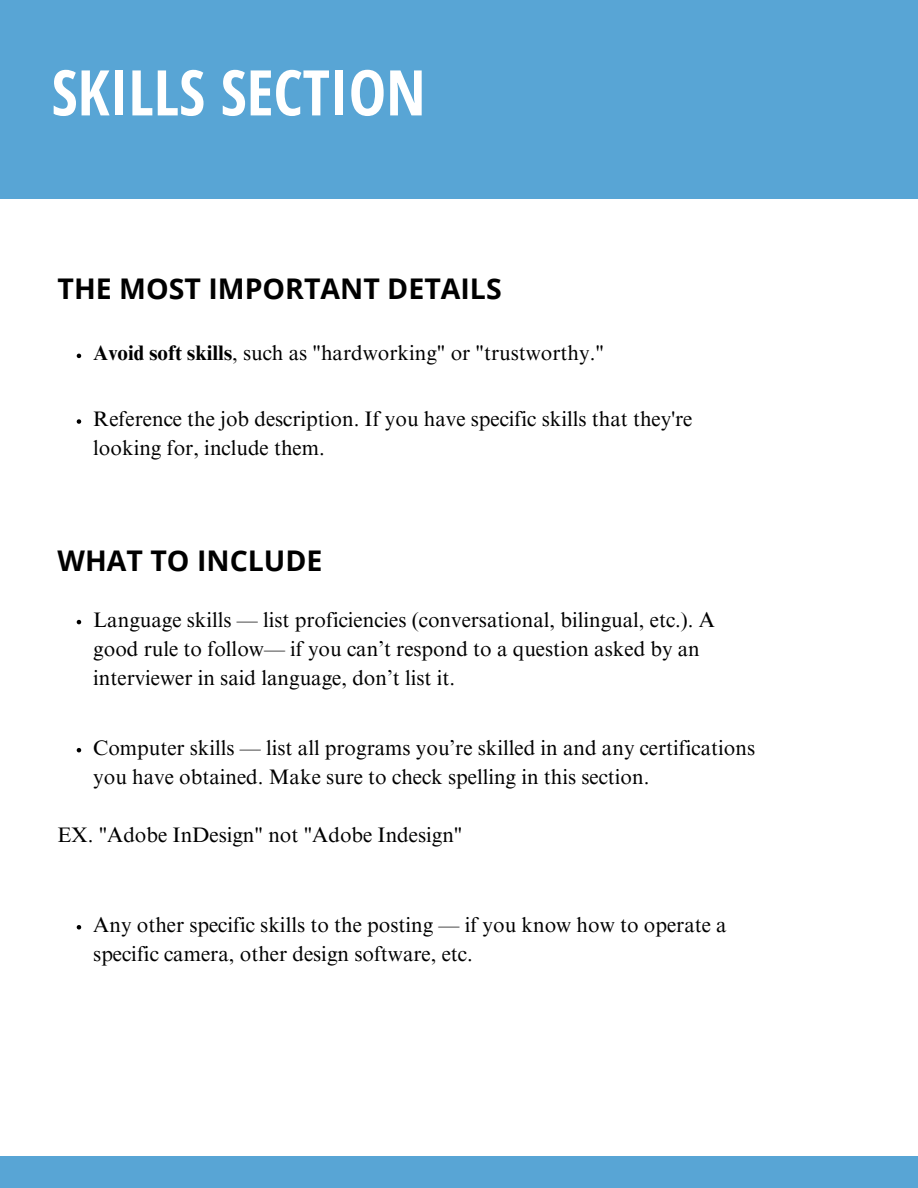
<style>
.page{position:relative;width:918px;height:1188px;background:#fff}
.page>*{position:absolute;margin:0;border:0;box-sizing:border-box;transform-origin:0 0}
.t1{font:700 63px "Open Sans Condensed";color:#fff}
.t2{font:700 28.5px "Open Sans";color:#000}
.t3{font:21px/29.2px "Times NRMT Pro";color:#000}
.s1{font-weight:700}
</style>
<div class="page">
<div style="left:0;top:0;width:918px;height:199px;background:#58a5d5"></div>
<div style="left:0;top:1157px;width:918px;height:31px;background:#58a5d5"></div>
<svg style="left:77px;top:354px;width:4px;height:4px"></svg>
<svg style="left:77px;top:419px;width:4px;height:5px"></svg>
<svg style="left:77px;top:620px;width:4px;height:4px"></svg>
<svg style="left:77px;top:748px;width:4px;height:4px"></svg>
<svg style="left:77px;top:925px;width:4px;height:5px"></svg>
<p class="t1" style="left:52px;top:48px;width:376px">SKILLS SECTION</p>
<p class="t2" style="left:58px;top:268px;width:446px">THE MOST IMPORTANT DETAILS</p>
<p class="t3" style="left:93px;top:341px;width:512px"><span class="s1">Avoid soft skills</span>, such as "hardworking" or "trustworthy."</p>
<p class="t3" style="left:93px;top:407px;width:601px">Reference the job description. If you have specific skills that they're looking for, include them.</p>
<p class="t2" style="left:58px;top:541px;width:266px">WHAT TO INCLUDE</p>
<p class="t3" style="left:93px;top:607px;width:623px">Language skills — list proficiencies (conversational, bilingual, etc.). A good rule to follow— if you can’t respond to a question asked by an interviewer in said language, don’t list it.</p>
<p class="t3" style="left:93px;top:736px;width:663px">Computer skills — list all programs you’re skilled in and any certifications you have obtained. Make sure to check spelling in this section.</p>
<p class="t3" style="left:58px;top:823px;width:406px">EX. "Adobe InDesign" not "Adobe Indesign"</p>
<p class="t3" style="left:93px;top:913px;width:635px">Any other specific skills to the posting — if you know how to operate a specific camera, other design software, etc.</p>
</div>
